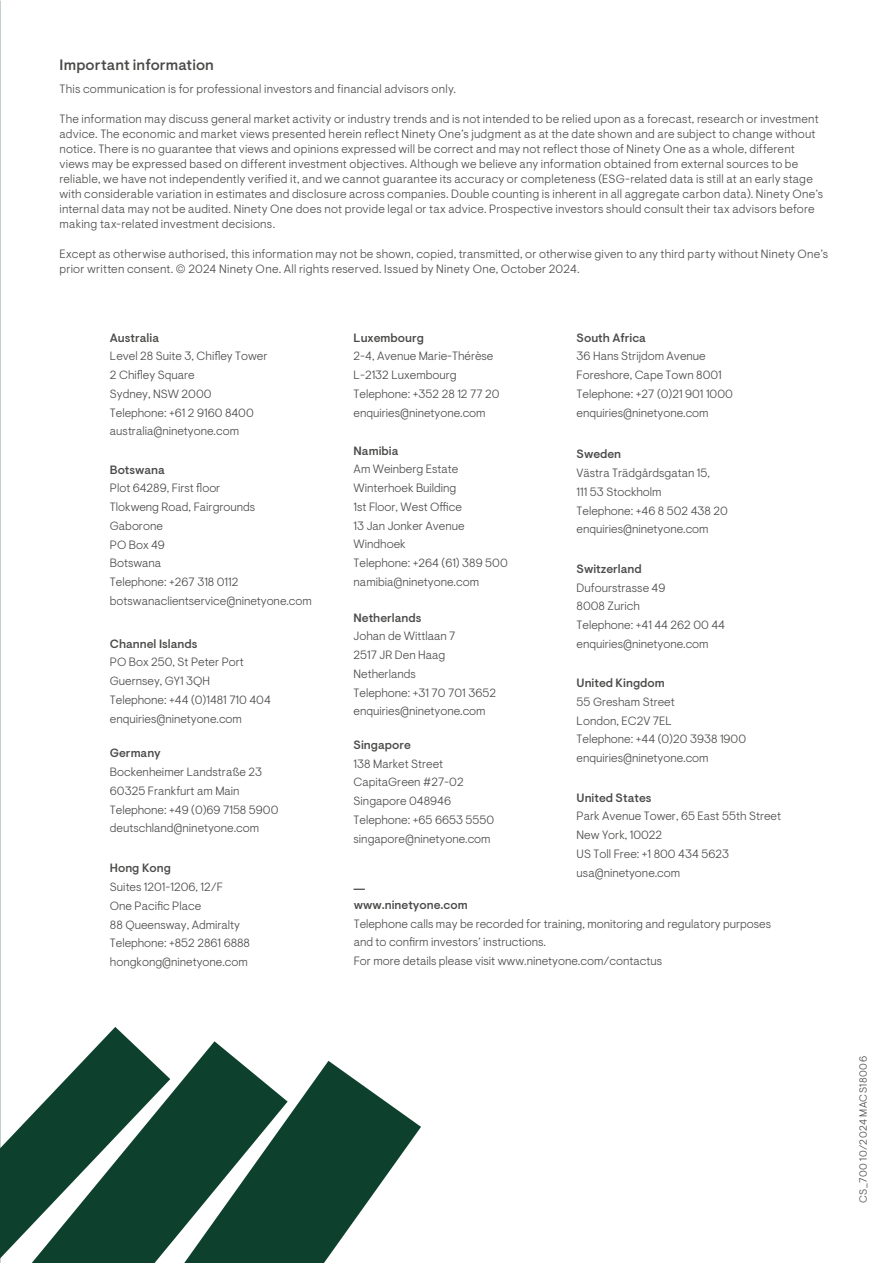
<style>
.page{position:relative;width:893px;height:1263px;background:#fff}
.page>*{position:absolute;margin:0;border:0;box-sizing:border-box;transform-origin:0 0}
.t1{font:500 15px "Ninety One Visuelt";letter-spacing:.01em;color:#4a4a49}
.t2{font:300 12px/18.8px "Ninety One Visuelt";color:#4a4a49}
.t3{font:300 12px/15px "Ninety One Visuelt";letter-spacing:.02em;color:#4a4a49}
.t4{font:500 12px "Ninety One Visuelt";color:#4a4a49}
.t5{font:300 10.5px "Ninety One Visuelt";letter-spacing:.045em;color:#4a4a49}
</style>
<div class="page">
<svg style="left:32px;top:1041px;width:207px;height:222px;fill:#0e412d"></svg>
<svg style="left:184px;top:1061px;width:237px;height:202px;fill:#0e412d"></svg>
<svg style="left:0;top:1027px;width:170px;height:231px"></svg>
<p class="t1" style="left:60px;top:56px;width:156px">Important information</p>
<p class="t3" style="left:60px;top:82px;width:398px">This communication is for professional investors and financial advisors only.</p>
<p class="t3" style="left:60px;top:112px;width:765px">The information may discuss general market activity or industry trends and is not intended to be relied upon as a forecast, research or investment advice. The economic and market views presented herein reflect Ninety One’s judgment as at the date shown and are subject to change without notice. There is no guarantee that views and opinions expressed will be correct and may not reflect those of Ninety One as a whole, different views may be expressed based on different investment objectives. Although we believe any information obtained from external sources to be reliable, we have not independently verified it, and we cannot guarantee its accuracy or completeness (ESG-related data is still at an early stage with considerable variation in estimates and disclosure across companies. Double counting is inherent in all aggregate carbon data). Ninety One’s internal data may not be audited. Ninety One does not provide legal or tax advice. Prospective investors should consult their tax advisors before making tax-related investment decisions.</p>
<p class="t3" style="left:60px;top:247px;width:770px">Except as otherwise authorised, this information may not be shown, copied, transmitted, or otherwise given to any third party without Ninety One’s prior written consent. © 2024 Ninety One. All rights reserved. Issued by Ninety One, October 2024.</p>
<p class="t4" style="left:110px;top:330px;width:51px">Australia</p>
<p class="t2" style="left:110px;top:347px;width:159px">Level 28 Suite 3, Chifley Tower<br>2 Chifley Square<br>Sydney, NSW 2000<br>Telephone: +61 2 9160 8400 australia@ninetyone.com</p>
<p class="t4" style="left:110px;top:462px;width:57px">Botswana</p>
<p class="t2" style="left:110px;top:479px;width:204px">Plot 64289, First floor<br>Tlokweng Road, Fairgrounds<br>Gaborone<br>PO Box 49<br>Botswana<br>Telephone: +267 318 0112 botswanaclientservice@ninetyone.com</p>
<p class="t4" style="left:110px;top:636px;width:89px">Channel Islands</p>
<p class="t2" style="left:110px;top:653px;width:162px">PO Box 250, St Peter Port<br>Guernsey, GY1 3QH<br>Telephone: +44 (0)1481 710 404 enquiries@ninetyone.com</p>
<p class="t4" style="left:110px;top:746px;width:53px">Germany</p>
<p class="t2" style="left:110px;top:763px;width:170px">Bockenheimer Landstraße 23<br>60325 Frankfurt am Main<br>Telephone: +49 (0)69 7158 5900 deutschland@ninetyone.com</p>
<p class="t4" style="left:110px;top:861px;width:62px">Hong Kong</p>
<p class="t2" style="left:110px;top:878px;width:142px">Suites 1201-1206, 12/F<br>One Pacific Place<br>88 Queensway, Admiralty<br>Telephone: +852 2861 6888 hongkong@ninetyone.com</p>
<p class="t4" style="left:354px;top:330px;width:72px">Luxembourg</p>
<p class="t2" style="left:354px;top:347px;width:148px">2-4, Avenue Marie-Thérèse<br>L-2132 Luxembourg<br>Telephone: +352 28 12 77 20 enquiries@ninetyone.com</p>
<p class="t4" style="left:354px;top:443px;width:46px">Namibia</p>
<p class="t2" style="left:354px;top:460px;width:156px">Am Weinberg Estate<br>Winterhoek Building<br>1st Floor, West Office<br>13 Jan Jonker Avenue<br>Windhoek<br>Telephone: +264 (61) 389 500 namibia@ninetyone.com</p>
<p class="t4" style="left:354px;top:610px;width:69px">Netherlands</p>
<p class="t2" style="left:354px;top:627px;width:144px">Johan de Wittlaan 7<br>2517 JR Den Haag<br>Netherlands<br>Telephone: +31 70 701 3652 enquiries@ninetyone.com</p>
<p class="t4" style="left:354px;top:738px;width:59px">Singapore</p>
<p class="t2" style="left:354px;top:754px;width:142px">138 Market Street<br>CapitaGreen #27-02<br>Singapore 048946<br>Telephone: +65 6653 5550 singapore@ninetyone.com</p>
<p class="t4" style="left:577px;top:330px;width:71px">South Africa</p>
<p class="t2" style="left:577px;top:347px;width:158px">36 Hans Strijdom Avenue<br>Foreshore, Cape Town 8001<br>Telephone: +27 (0)21 901 1000 enquiries@ninetyone.com</p>
<p class="t4" style="left:577px;top:447px;width:46px">Sweden</p>
<p class="t2" style="left:577px;top:464px;width:153px">Västra Trädgårdsgatan 15,<br>111 53 Stockholm<br>Telephone: +46 8 502 438 20 enquiries@ninetyone.com</p>
<p class="t4" style="left:577px;top:562px;width:67px">Switzerland</p>
<p class="t2" style="left:577px;top:578px;width:150px">Dufourstrasse 49<br>8008 Zurich<br>Telephone: +41 44 262 00 44 enquiries@ninetyone.com</p>
<p class="t4" style="left:577px;top:676px;width:90px">United Kingdom</p>
<p class="t2" style="left:577px;top:692px;width:171px">55 Gresham Street<br>London, EC2V 7EL<br>Telephone: +44 (0)20 3938 1900 enquiries@ninetyone.com</p>
<p class="t4" style="left:577px;top:790px;width:76px">United States</p>
<p class="t2" style="left:577px;top:807px;width:206px">Park Avenue Tower, 65 East 55th Street<br>New York, 10022<br>US Toll Free: +1 800 434 5623 usa@ninetyone.com</p>
<p class="t4" style="left:354px;top:898px;width:115px">www.ninetyone.com</p>
<p class="t2" style="left:354px;top:914px;width:419px">Telephone calls may be recorded for training, monitoring and regulatory purposes and to confirm investors’ instructions.<br>For more details please visit www.ninetyone.com/contactus</p>
<p class="t5" style="left:857px;top:1203px;width:149px;rotate:-90deg">CS_700 10/2024 MACS18006</p>
</div>
